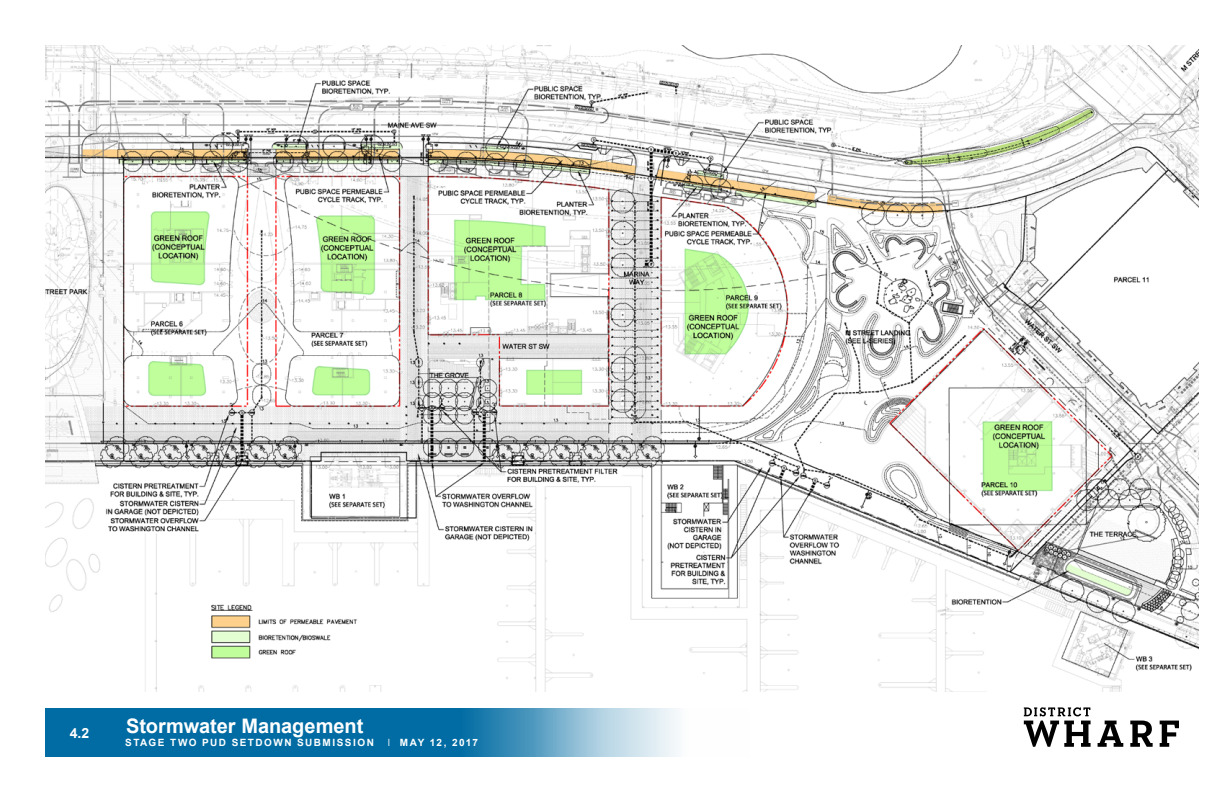
<style>
.page{position:relative;width:1224px;height:792px;background:#fff}
.page>*{position:absolute;margin:0;border:0;box-sizing:border-box;transform-origin:0 0}
.t1{font:700 20px "Arial";color:#fff}
.t2{font:700 14px "Arial";color:#fff}
.t3{font:700 10px "Arial";letter-spacing:.145em;color:#fff}
.t4{font:700 10px "Arial";letter-spacing:.115em;color:#fff}
.s1{font-family:"Arial Narrow";font-weight:400}
</style>
<div class="page">
<svg style="left:45px;top:708px;width:633px;height:49px;background:#2c85b2"></svg>
<svg style="left:1024px;top:707px;width:67px;height:40px"></svg>
<svg style="left:1098px;top:721px;width:25px;height:26px"></svg>
<svg style="left:1130px;top:721px;width:23px;height:26px"></svg>
<svg style="left:1160px;top:721px;width:19px;height:26px"></svg>
<img style="left:45px;top:45px;width:1154px;height:646px">
<h2 class="t2" style="left:70px;top:723px;width:21px">4.2</h2>
<h1 class="t1" style="left:126px;top:713px;width:239px">Stormwater Management</h1>
<p class="t3" style="left:125px;top:736px;width:250px">STAGE TWO PUD SETDOWN SUBMISSION</p>
<p class="t4" style="left:388px;top:736px;width:92px"><span class="s1">I</span> MAY 12, 2017</p>
</div>
